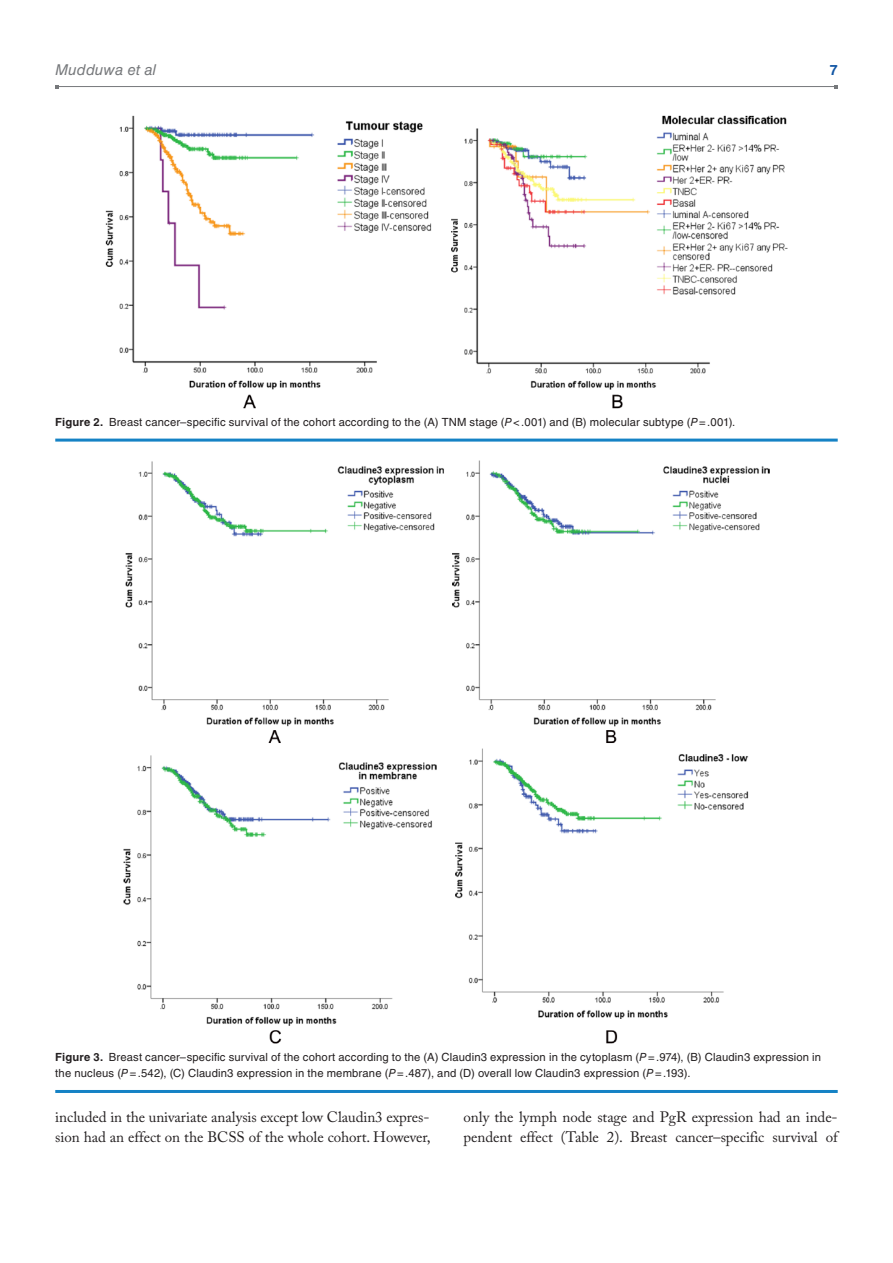
<style>
.page{position:relative;width:893px;height:1263px;background:#fff}
.page>*{position:absolute;margin:0;border:0;box-sizing:border-box;transform-origin:0 0}
.t1{font:15px/19.5px "Adobe Caslon Pro";letter-spacing:-.005em;color:#231f20}
.t2{font:italic 15px "Helvetica LT Std";color:#76787b}
.t3{font:700 14.25px "Helvetica LT Std";color:#1055a4}
.t4{font:11.25px/16.5px "Helvetica LT Std";letter-spacing:.015em;color:#231f20}
.s1{font-weight:700}
.s2{font-style:italic}
</style>
<div class="page">
<hr style="left:57px;top:86px;width:779px;height:1px;background:#76787b">
<hr style="left:55px;top:1090px;width:783px;height:3px;background:#1582c5">
<img style="left:123px;top:460px;width:647px;height:584px">
<hr style="left:55px;top:439px;width:783px;height:3px;background:#1582c5">
<img style="left:105px;top:115px;width:683px;height:294px">
<h1 class="t2" style="left:55px;top:61px;width:102px">Mudduwa et al</h1>
<p class="t3" style="left:830px;top:61px;width:9px">7</p>
<p class="t4" style="left:55px;top:414px;width:682px"><span class="s1">Figure 2.</span> Breast cancer–specific survival of the cohort according to the (A) TN M stage (<span class="s2">P</span>&lt;.001) and (B) molecular subtype (<span class="s2">P</span>=.001).</p>
<p class="t4" style="left:55px;top:1048px;width:767px"><span class="s1">Figure 3.</span> Breast cancer–specific survival of the cohort according to the (A) Claudin3 expression in the cytoplasm (<span class="s2">P</span>=.974), (B) Claudin3 expression in the nucleus (<span class="s2">P</span>=.542), (C) Claudin3 expression in the membrane (<span class="s2">P</span>=.487), and (D) overall low Claudin3 expression (<span class="s2">P</span>=.193).</p>
<h1 class="t1" style="left:55px;top:1107px;width:377px">included in the univariate analysis except low Claudin3 expres&shy;sion had an effect on the BCSS of the whole cohort. However,</h1>
<h1 class="t1" style="left:463px;top:1107px;width:376px">only the lymph node stage and PgR expression had an inde&shy;pendent effect (Table 2). Breast cancer–specific survival of</h1>
</div>
